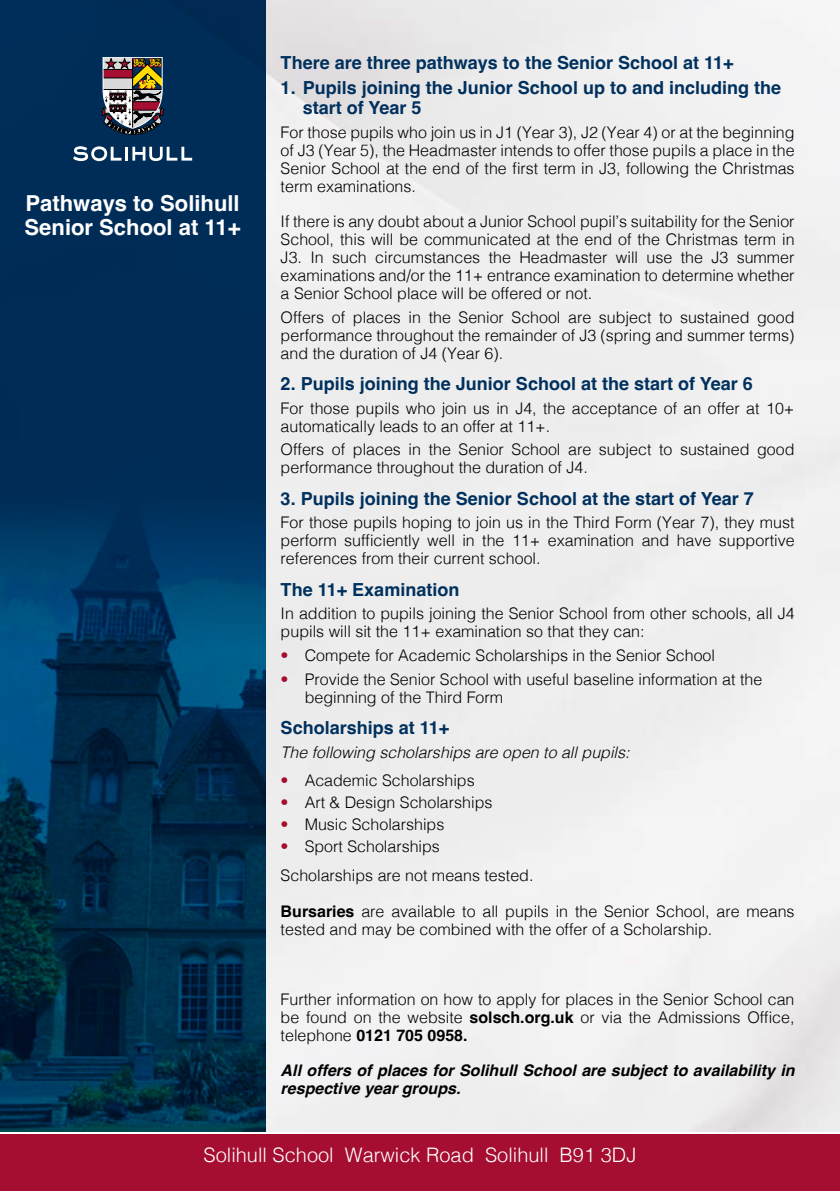
<style>
.page{position:relative;width:840px;height:1191px;background:#fff}
.page>*{position:absolute;margin:0;border:0;box-sizing:border-box;transform-origin:0 0}
.t1{font:700 22px/24px "Helvetica";color:#fff}
.t2{font:300 20px "Helvetica";color:#fff}
.t3{font:700 18px/20px "Helvetica";color:#00305d}
.t4{font:300 16px/18px "Helvetica";color:#000}
.t5{font:italic 700 16px/18px "Helvetica";color:#000}
.t6{font:italic 300 16px "Helvetica";color:#000}
.s1{color:#a50e30}
.s2{font-weight:700}
</style>
<div class="page">
<div style="left:265px;top:0;width:574px;height:1131px;background:#eee"></div>
<div style="left:0;top:0;width:265px;height:1131px;background:#00305d"></div>
<svg style="left:73px;top:146px;width:48px;height:15px"></svg>
<hr style="left:125px;top:147px;width:3px;height:14px;background:#fff">
<svg style="left:132px;top:147px;width:60px;height:14px"></svg>
<img style="left:0;top:522px;width:265px;height:609px">
<div style="left:0;top:1134px;width:839px;height:57px;background:#a50e30"></div>
<svg style="left:101px;top:57px;width:63px;height:78px;background:#786b63"></svg>
<h1 class="t1" style="left:25px;top:194px;width:217px">Pathways to Solihull<br>Senior School at 11+</h1>
<p class="t3" style="left:280px;top:54px;width:454px">There are three pathways to the Senior School at 11+</p>
<p class="t3" style="left:302px;top:80px;width:480px;text-indent:-22px">1. Pupils joining the Junior School up to and including the start of Year 5</p>
<p class="t4" style="left:280px;top:122px;width:515px;text-align:justify">For those pupils who join us in J1 (Year 3), J2 (Year 4) or at the beginning of J3 (Year 5), the Headmaster intends to offer those pupils a place in the Senior School at the end of the first term in J3, following the Christmas term examinations.</p>
<p class="t4" style="left:280px;top:211px;width:515px;text-align:justify">If there is any doubt about a Junior School pupil’s suitability for the Senior School, this will be communicated at the end of the Christmas term in J3. In such circumstances the Headmaster will use the J3 summer examinations and/or the 11+ entrance examination to determine whether a Senior School place will be offered or not.</p>
<p class="t4" style="left:280px;top:307px;width:515px;text-align:justify">Offers of places in the Senior School are subject to sustained good performance throughout the remainder of J3 (spring and summer terms) and the duration of J4 (Year 6).</p>
<p class="t3" style="left:280px;top:376px;width:473px">2. Pupils joining the Junior School at the start of Year 6</p>
<p class="t4" style="left:280px;top:398px;width:515px">For those pupils who join us in J4, the acceptance of an offer at 10+ automatically leads to an offer at 11+.</p>
<p class="t4" style="left:280px;top:439px;width:515px">Offers of places in the Senior School are subject to sustained good performance throughout the duration of J4.</p>
<p class="t3" style="left:280px;top:490px;width:474px">3. Pupils joining the Senior School at the start of Year 7</p>
<p class="t4" style="left:280px;top:512px;width:515px;text-align:justify">For those pupils hoping to join us in the Third Form (Year 7), they must perform sufficiently well in the 11+ examination and have supportive references from their current school.</p>
<p class="t3" style="left:280px;top:581px;width:180px">The 11+ Examination</p>
<p class="t4" style="left:280px;top:603px;width:515px">In addition to pupils joining the Senior School from other schools, all J4 pupils will sit the 11+ examination so that they can:</p>
<p class="t4" style="left:280px;top:645px;width:435px"><span class="s1">•</span> Compete for Academic Scholarships in the Senior School</p>
<p class="t4" style="left:304px;top:669px;width:459px;text-indent:-24px"><span class="s1">•</span> Provide the Senior School with useful baseline information at the beginning of the Third Form</p>
<p class="t3" style="left:280px;top:720px;width:170px">Scholarships at 11+</p>
<p class="t6" style="left:280px;top:738px;width:350px">The following scholarships are open to all pupils:</p>
<p class="t4" style="left:280px;top:769px;width:195px"><span class="s1">•</span> Academic Scholarships</p>
<p class="t4" style="left:280px;top:791px;width:213px"><span class="s1">•</span> Art &amp; Design Scholarships</p>
<p class="t4" style="left:280px;top:813px;width:165px"><span class="s1">•</span> Music Scholarships</p>
<p class="t4" style="left:280px;top:830px;width:254px;line-height:29.4px"><span class="s1">•</span> Sport Scholarships<br>Scholarships are not means tested.</p>
<p class="t4" style="left:280px;top:901px;width:515px"><span class="s2">Bursaries</span> are available to all pupils in the Senior School, are means tested and may be combined with the offer of a Scholarship.</p>
<p class="t4" style="left:280px;top:989px;width:515px;text-align:justify">Further information on how to apply for places in the Senior School can be found on the website <span class="s2">solsch.org.uk</span> or via the Admissions Office, telephone <span class="s2">0121 705 0958.</span></p>
<p class="t5" style="left:280px;top:1063px;width:515px">All offers of places for Solihull School are subject to availability in respective year groups.</p>
<p class="t2" style="left:203px;top:1138px;width:434px">Solihull School Warwick Road Solihull B91 3DJ</p>
</div>
